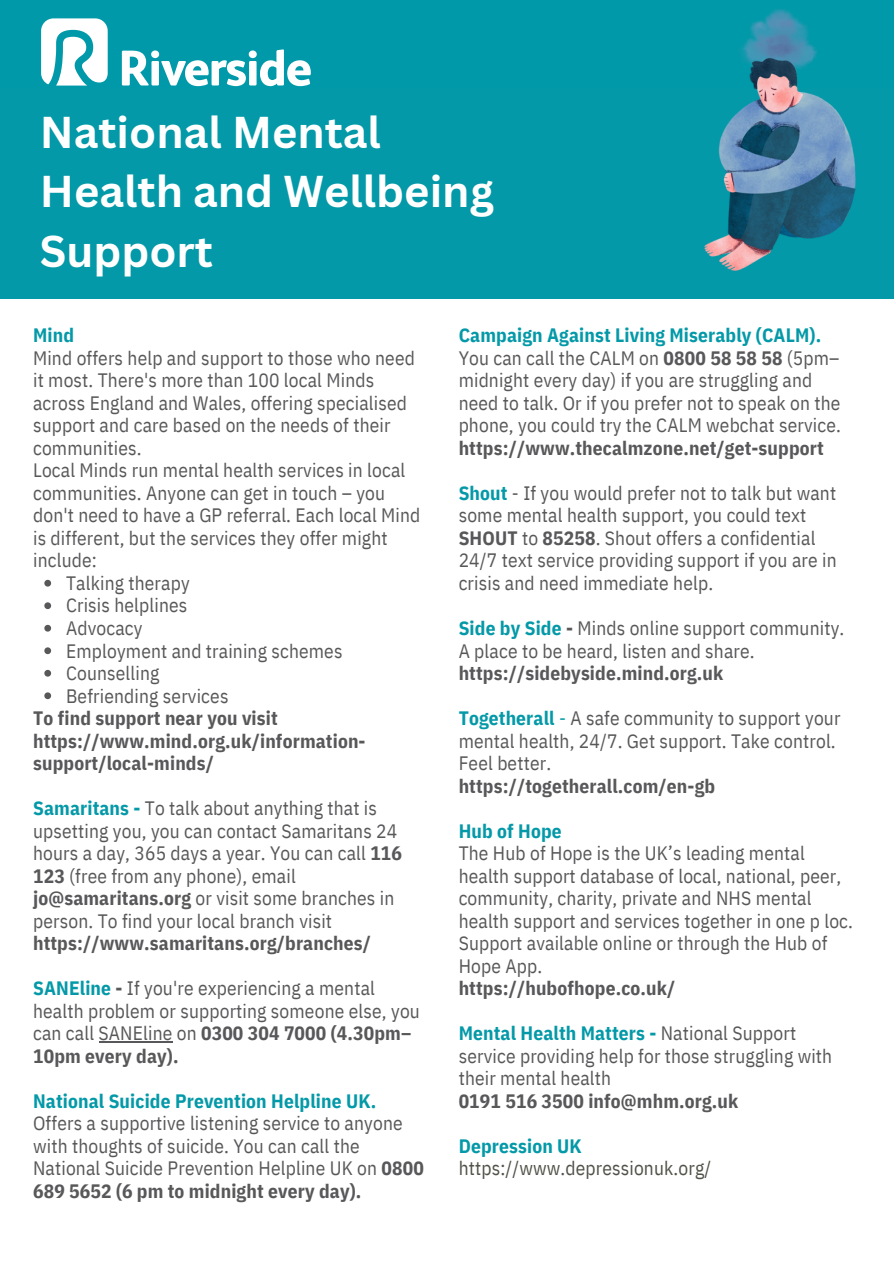
<style>
.page{position:relative;width:894px;height:1264px;background:#fff}
.page>*{position:absolute;margin:0;border:0;box-sizing:border-box;transform-origin:0 0}
.t1{font:700 43.35px/59.7px "Canva Sans";color:#fff}
.t2{font:19.35px/22.5px "IBM Plex Sans Cond";letter-spacing:.01em;color:#58585a}
.t3{font:700 19.35px/22.5px "IBM Plex Sans Cond";letter-spacing:.01em;color:#58585a}
.t4{font:19.35px "IBM Plex Sans Cond";letter-spacing:.01em;color:#515249}
.t5{font:700 19.35px "IBM Plex Sans Cond";letter-spacing:.01em;color:#0499a8}
.s1{font-weight:700;color:#0499a8}
.s2{font-weight:700}
.s3{color:#0499a8}
</style>
<div class="page">
<div style="left:0;top:0;width:893px;height:139px;background:#0099a9"></div>
<svg style="left:122px;top:49px;width:189px;height:37px"></svg>
<svg style="left:41px;top:18px;width:67px;height:68px"></svg>
<div style="left:0;top:88px;width:893px;height:211px;background:#0499a8"></div>
<svg style="left:44px;top:580px;width:7px;height:6px"></svg>
<svg style="left:44px;top:602px;width:7px;height:7px"></svg>
<svg style="left:44px;top:625px;width:7px;height:6px"></svg>
<svg style="left:44px;top:647px;width:7px;height:7px"></svg>
<svg style="left:44px;top:670px;width:7px;height:6px"></svg>
<svg style="left:44px;top:692px;width:7px;height:7px"></svg>
<hr style="left:99px;top:1041px;width:73px;height:1px;background:#58585a">
<img style="left:704px;top:9px;width:151px;height:262px">
<p class="t1" style="left:40px;top:101px;width:455px">National Mental<br>Health and Wellbeing<br>Support</p>
<p class="t5" style="left:33px;top:322px;width:42px">Mind</p>
<h1 class="t2" style="left:33px;top:346px;width:383px">Mind offers help and support to those who need it most. There's more than 100 local Minds across England and Wales, offering specialised support and care based on the needs of their communities.</h1>
<p class="t2" style="left:33px;top:459px;width:389px">Local Minds run mental health services in local communities. Anyone can get in touch – you don't need to have a GP referral. Each local Mind is different, but the services they offer might include:</p>
<p class="t2" style="left:66px;top:571px;width:125px">Talking therapy</p>
<p class="t2" style="left:66px;top:594px;width:123px">Crisis helplines</p>
<p class="t2" style="left:66px;top:616px;width:78px">Advocacy</p>
<p class="t2" style="left:66px;top:639px;width:278px">Employment and training schemes</p>
<p class="t2" style="left:66px;top:661px;width:95px">Counselling</p>
<p class="t2" style="left:66px;top:684px;width:164px">Befriending services</p>
<p class="t3" style="left:33px;top:706px;width:334px">To find support near you visit https://www.mind.org.uk/information&shy;support/local-minds/</p>
<p class="t2" style="left:33px;top:796px;width:370px"><span class="s1">Samaritans -</span> To talk about anything that is upsetting you, you can contact Samaritans 24 hours a day, 365 days a year. You can call <span class="s2">116<br>123</span> (free from any phone), email <span class="s2">jo@samaritans.org</span> or visit some branches in person. To find your local branch visit</p>
<h2 class="t3" style="left:33px;top:931px;width:339px">https://www.samaritans.org/branches/</h2>
<p class="t2" style="left:33px;top:976px;width:388px"><span class="s1">SANEline</span> <span class="s2">-</span> If you're experiencing a mental health problem or supporting someone else, you can call SANEline on <span class="s2">0300 304 7000 (4.30pm– 10pm every day).</span></p>
<p class="t2" style="left:33px;top:1089px;width:392px"><span class="s1">National Suicide Prevention Helpline UK.<br></span>Offers a supportive listening service to anyone with thoughts of suicide. You can call the National Suicide Prevention Helpline UK on <span class="s2">0800<br>689 5652 (6 pm to midnight every day).</span></p>
<p class="t2" style="left:458px;top:324px;width:384px"><span class="s1">Campaign Against Living Miserably (CALM).<br></span>You can call the CALM on <span class="s2">0800 58 58 58</span> (5pm– midnight every day) if you are struggling and need to talk. Or if you prefer not to speak on the phone, you could try the CALM webchat service.</p>
<p class="t3" style="left:458px;top:436px;width:366px">https://www.thecalmzone.net/get-support</p>
<p class="t2" style="left:458px;top:481px;width:379px"><span class="s1">Shout</span> - If you would prefer not to talk but want some mental health support, you could text <span class="s2">SHOUT</span> to <span class="s2">85258</span>. Shout offers a confidential 24/7 text service providing support if you are in crisis and need immediate help.</p>
<p class="t2" style="left:458px;top:616px;width:387px"><span class="s1">Side by Side</span> <span class="s2">-</span> Minds online support community.<br>A place to be heard, listen and share.</p>
<p class="t3" style="left:458px;top:661px;width:266px">https://sidebyside.mind.org.uk</p>
<p class="t2" style="left:458px;top:706px;width:383px"><span class="s1">Togetherall</span> <span class="s3">-</span> A safe community to support your mental health, 24/7. Get support. Take control.<br>Feel better.</p>
<p class="t3" style="left:458px;top:774px;width:258px">https://togetherall.com/en-gb</p>
<p class="t5" style="left:458px;top:817px;width:104px">Hub of Hope</p>
<p class="t2" style="left:458px;top:841px;width:396px">The Hub of Hope is the UK’s leading mental health support database of local, national, peer, community, charity, private and NHS mental health support and services together in one p loc.<br>Support available online or through the Hub of Hope App.</p>
<p class="t3" style="left:458px;top:976px;width:218px">https://hubofhope.co.uk/</p>
<p class="t2" style="left:458px;top:1021px;width:375px"><span class="s1">Mental Health Matters -</span> National Support service providing help for those struggling with their mental health</p>
<p class="t3" style="left:458px;top:1089px;width:281px">0191 516 3500 info@mhm.org.uk</p>
<p class="t5" style="left:458px;top:1132px;width:125px">Depression UK</p>
<p class="t4" style="left:458px;top:1155px;width:254px">https://www.depressionuk.org/</p>
</div>
